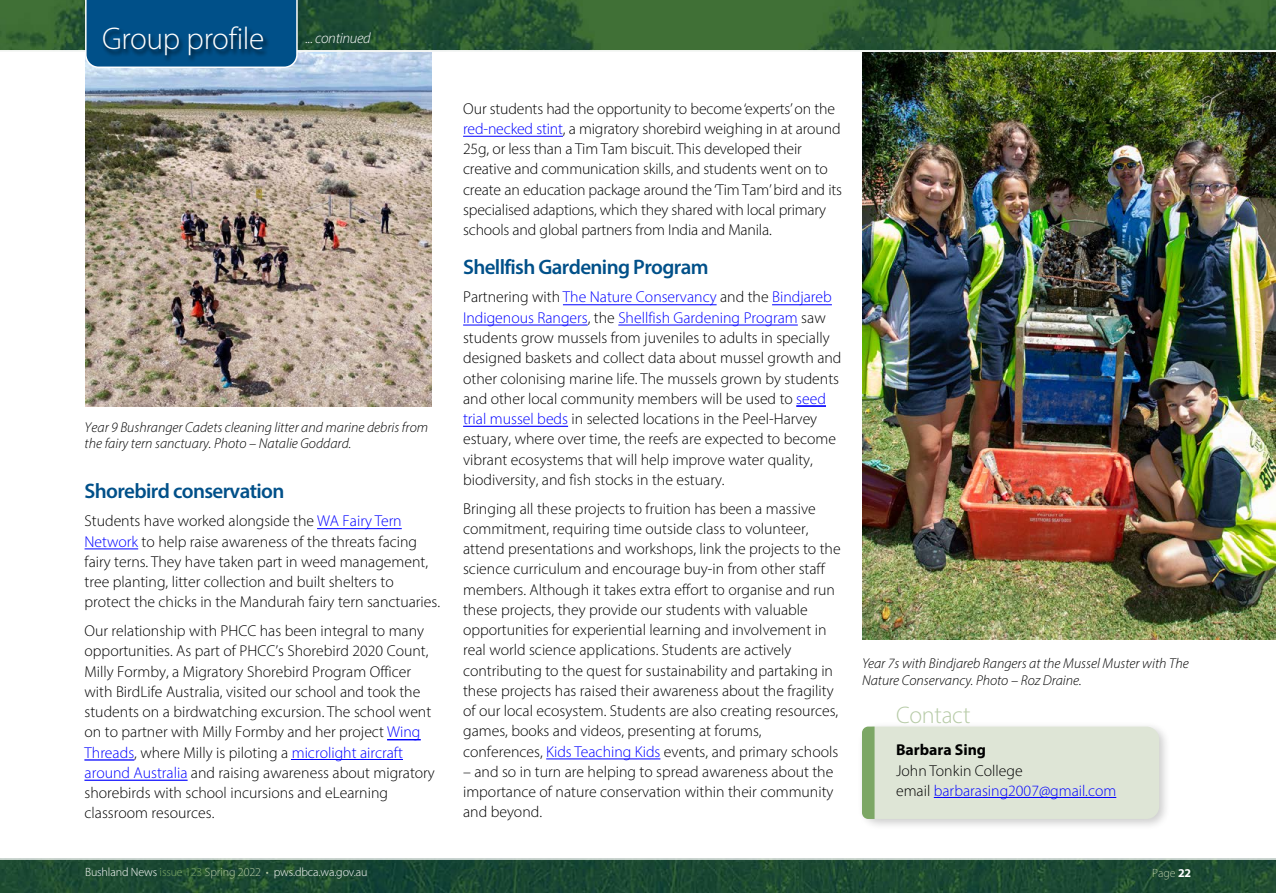
<style>
.page{position:relative;width:1276px;height:893px;background:#fff}
.page>*{position:absolute;margin:0;border:0;box-sizing:border-box;transform-origin:0 0}
.t1{font:300 31.5px "Myriad Pro";letter-spacing:-.01em;color:#fff}
.t2{font:300 24px "Myriad Pro";letter-spacing:-.01em;color:#b7cba7}
.t3{font:600 21px "Myriad Pro";letter-spacing:-.03em;color:#005089}
.t4{font:300 15.75px/20.2px "Myriad Pro";color:#000}
.t5{font:300 15.75px/20.2px "Myriad Pro";color:#00f}
.t6{font:700 15.75px "Myriad Pro";color:#000}
.t7{font:italic 300 15px "Myriad Pro";letter-spacing:-.02em;color:#fff}
.t8{font:italic 300 14.25px/16.5px "Myriad Pro";color:#000}
.t9{font:300 12px "Myriad Pro";letter-spacing:-.01em;color:#fff}
.t10{font:300 12px "Myriad Pro";color:#b7cba7}
.s1{color:#00f}
.s2{color:#000}
.s3{color:#7ca765}
.s4{color:#b7cba7}
.s5{font-weight:700;color:#fff}
</style>
<div class="page">
<div style="left:856px;top:721px;width:314px;height:109px;background:#000;opacity:.2"></div>
<div style="left:862px;top:727px;width:297px;height:92px;background:#dee5d6;border-radius:13px"></div>
<svg style="left:862px;top:727px;width:12px;height:92px"></svg>
<hr style="left:934px;top:797px;width:182px;height:1px;background:#00f">
<hr style="left:546px;top:758px;width:114px;height:1px;background:#00f">
<hr style="left:463px;top:426px;width:105px;height:1px;background:#00f">
<hr style="left:796px;top:406px;width:30px;height:1px;background:#00f">
<hr style="left:618px;top:325px;width:180px;height:1px;background:#00f">
<hr style="left:463px;top:325px;width:125px;height:1px;background:#00f">
<hr style="left:772px;top:304px;width:60px;height:1px;background:#00f">
<hr style="left:563px;top:304px;width:153px;height:1px;background:#00f">
<hr style="left:463px;top:136px;width:100px;height:1px;background:#00f">
<hr style="left:84px;top:780px;width:104px;height:1px;background:#00f">
<hr style="left:292px;top:760px;width:111px;height:1px;background:#00f">
<hr style="left:84px;top:760px;width:50px;height:1px;background:#00f">
<hr style="left:387px;top:739px;width:34px;height:1px;background:#00f">
<hr style="left:85px;top:548px;width:53px;height:1px;background:#00f">
<hr style="left:317px;top:528px;width:85px;height:1px;background:#00f">
<img style="left:85px;top:52px;width:346px;height:354px">
<img style="left:862px;top:52px;width:414px;height:588px">
<img style="left:0;top:860px;width:1276px;height:33px">
<img style="left:0;top:0;width:1276px;height:50px">
<svg style="left:84px;top:0;width:214px;height:69px;background:#165e92"></svg>
<div style="left:102px;top:27px;width:168px;height:36px;background:#000;opacity:.75"></div>
<h1 class="t1" style="left:102px;top:20px;width:164px">Group profile</h1>
<p class="t7" style="left:305px;top:29px;width:67px">... continued</p>
<p class="t8" style="left:85px;top:419px;width:345px">Year 9 Bushranger Cadets cleaning litter and marine debris from the fairy tern sanctuary. Photo – Natalie Goddard.</p>
<h3 class="t3" style="left:85px;top:477px;width:201px">Shorebird conservation</h3>
<p class="t4" style="left:85px;top:511px;width:357px">Students have worked alongside the <span class="s1">WA Fairy Tern Network</span> to help raise awareness of the threats facing fairy terns. They have taken part in weed management, tree planting, litter collection and built shelters to protect the chicks in the Mandurah fairy tern sanctuaries.</p>
<p class="t4" style="left:85px;top:621px;width:352px">Our relationship with PHCC has been integral to many opportunities. As part of PHCC’s Shorebird 2020 Count, Milly Formby, a Migratory Shorebird Program Officer with BirdLife Australia, visited our school and took the students on a birdwatching excursion. The school went on to partner with Milly Formby and her project <span class="s1">Wing Threads</span>, where Milly is piloting a <span class="s1">microlight aircraft around Australia</span> and raising awareness about migratory shorebirds with school incursions and eLearning classroom resources.</p>
<p class="t4" style="left:463px;top:98px;width:380px">Our students had the opportunity to become‘experts’on the <span class="s1">red-necked stint</span>, a migratory shorebird weighing in at around 25g, or less than a Tim Tam biscuit. This developed their creative and communication skills, and students went on to create an education package around the‘Tim Tam’bird and its specialised adaptions, which they shared with local primary schools and global partners from India and Manila.</p>
<h3 class="t3" style="left:463px;top:253px;width:247px">Shellfish Gardening Program</h3>
<p class="t4" style="left:463px;top:287px;width:380px">Partnering with <span class="s1">The Nature Conservancy</span> and the <span class="s1">Bindjareb Indigenous Rangers</span>, the <span class="s1">Shellfish Gardening Program</span> saw students grow mussels from juveniles to adults in specially designed baskets and collect data about mussel growth and other colonising marine life. The mussels grown by students and other local community members will be used to <span class="s1">seed trial mussel beds</span> in selected locations in the Peel-Harvey estuary, where over time, the reefs are expected to become vibrant ecosystems that will help improve water quality, biodiversity, and fish stocks in the estuary.</p>
<p class="t4" style="left:463px;top:498px;width:379px">Bringing all these projects to fruition has been a massive commitment, requiring time outside class to volunteer, attend presentations and workshops, link the projects to the science curriculum and encourage buy-in from other staff members. Although it takes extra effort to organise and run these projects, they provide our students with valuable opportunities for experiential learning and involvement in real world science applications. Students are actively contributing to the quest for sustainability and partaking in these projects has raised their awareness about the fragility of our local ecosystem. Students are also creating resources, games, books and videos, presenting at forums, conferences, <span class="s1">Kids Teaching Kids</span> events, and primary schools</p>
<p class="t4" style="left:463px;top:761px;width:372px;text-align:justify">– and so in turn are helping to spread awareness about the importance of nature conservation within their community and beyond.</p>
<p class="t8" style="left:862px;top:655px;width:328px">Year 7s with Bindjareb Rangers at the Mussel Muster with The<br>Nature Conservancy. Photo – Roz Draine.</p>
<h2 class="t2" style="left:896px;top:701px;width:76px">Contact</h2>
<p class="t6" style="left:896px;top:740px;width:92px">Barbara Sing</p>
<p class="t5" style="left:896px;top:760px;width:222px"><span class="s2">John Tonkin College<br>email</span> barbarasing2007@gmail.com</p>
<p class="t9" style="left:85px;top:865px;width:284px">Bushland News <span class="s3">issue 123</span> <span class="s4">Spring 2022 •</span> pws.dbca.wa.gov.au</p>
<p class="t10" style="left:1152px;top:866px;width:41px">Page <span class="s5">22</span></p>
</div>
